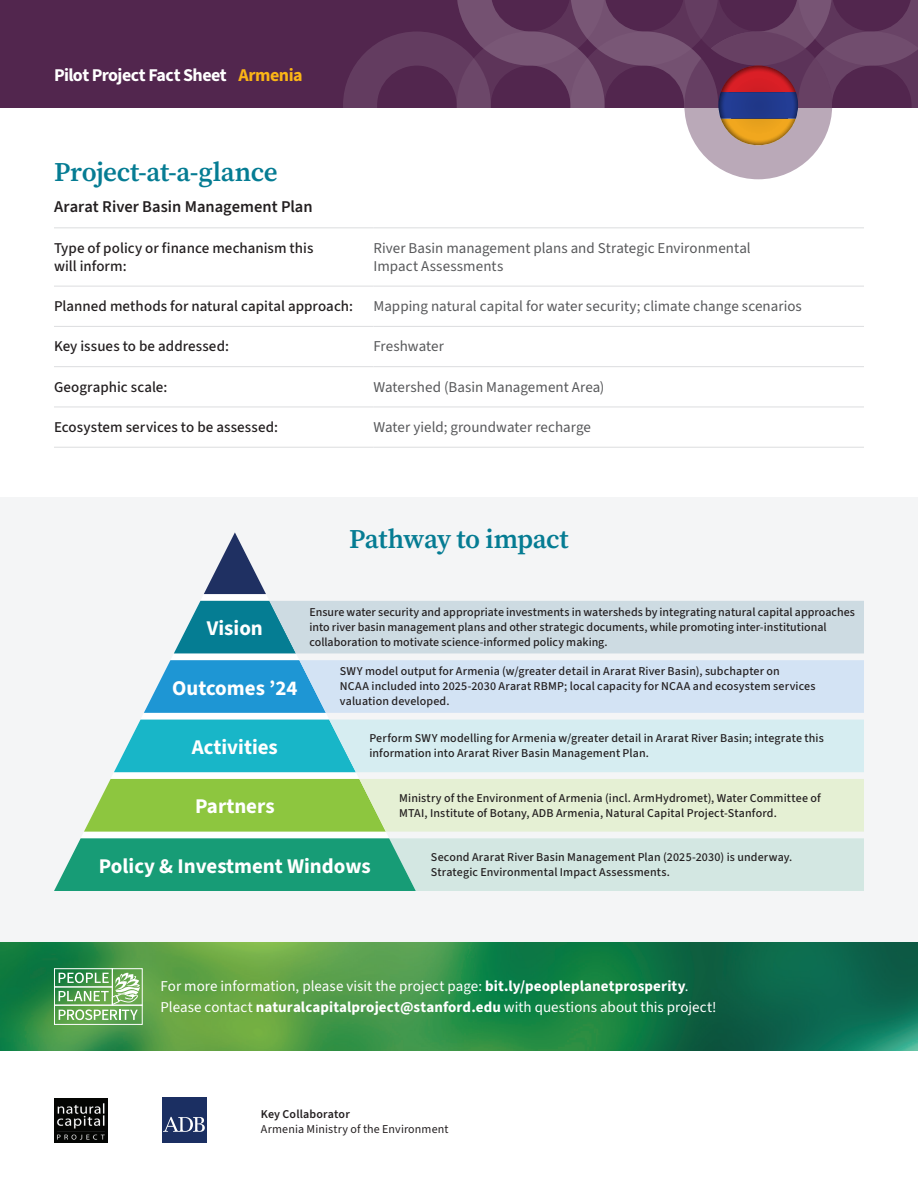
<style>
.page{position:relative;width:918px;height:1188px;background:#fff}
.page>*{position:absolute;margin:0;border:0;box-sizing:border-box;transform-origin:0 0}
.t1{font:600 27px "Source Serif 4";letter-spacing:-.02em;color:#057c93}
.t2{font:700 21px "Source Sans 3";color:#fff}
.t3{font:700 18px "Source Sans 3";letter-spacing:-.03em;color:#fff}
.t4{font:600 16.5px "Source Sans 3";color:#231f20}
.t5{font:15px/18px "Source Sans 3";color:#57585a}
.t6{font:500 15px/18px "Source Sans 3";letter-spacing:.005em;color:#231f20}
.t7{font:15px/21px "Source Sans 3";color:#fff}
.t8{font:500 12px/15px "Source Sans 3";letter-spacing:.01em;color:#231f20}
.t9{font:12px "Source Sans 3";letter-spacing:.01em;color:#231f20}
.t10{font:600 12px "Source Sans 3";letter-spacing:.015em;color:#231f20}
.s1{color:#fbb516}
.s2{font-weight:700}
</style>
<div class="page">
<div style="left:0;top:497px;width:918px;height:446px;background:#f4f5f6"></div>
<svg style="left:82px;top:595px;width:334px;height:243px"></svg>
<svg style="left:54px;top:838px;width:810px;height:53px;background:#86c8b6"></svg>
<svg style="left:84px;top:779px;width:780px;height:53px;background:#c6e1a1"></svg>
<svg style="left:114px;top:720px;width:750px;height:52px;background:#a0dde5"></svg>
<svg style="left:144px;top:660px;width:720px;height:53px;background:#add3ed"></svg>
<svg style="left:174px;top:601px;width:690px;height:52px;background:#b2ced7"></svg>
<svg style="left:204px;top:532px;width:62px;height:62px"></svg>
<img style="left:0;top:943px;width:918px;height:108px">
<div style="left:54px;top:968px;width:59px;height:19px;border:1px solid #fff"></div>
<div style="left:112px;top:968px;width:31px;height:38px;border:1px solid #fff"></div>
<div style="left:54px;top:986px;width:59px;height:20px;border:1px solid #fff"></div>
<div style="left:54px;top:1005px;width:89px;height:20px;border:1px solid #fff"></div>
<svg style="left:59px;top:973px;width:81px;height:47px"></svg>
<div style="left:0;top:0;width:918px;height:108px;background:#52264e"></div>
<svg style="left:343px;top:0;width:575px;height:179px"></svg>
<hr style="left:54px;top:227px;width:320px;height:1px;background:#dcdddf">
<hr style="left:374px;top:227px;width:490px;height:1px;background:#dcdddf">
<hr style="left:54px;top:286px;width:320px;height:1px;background:#dcdddf">
<hr style="left:374px;top:286px;width:490px;height:1px;background:#dcdddf">
<hr style="left:54px;top:326px;width:320px;height:1px;background:#dcdddf">
<hr style="left:374px;top:326px;width:490px;height:1px;background:#dcdddf">
<hr style="left:54px;top:366px;width:320px;height:1px;background:#dcdddf">
<hr style="left:374px;top:366px;width:490px;height:1px;background:#dcdddf">
<hr style="left:54px;top:407px;width:320px;height:1px;background:#dcdddf">
<hr style="left:374px;top:407px;width:490px;height:1px;background:#dcdddf">
<hr style="left:54px;top:447px;width:320px;height:1px;background:#dcdddf">
<hr style="left:374px;top:447px;width:490px;height:1px;background:#dcdddf">
<div style="left:162px;top:1098px;width:45px;height:45px;background:#1b2f62"></div>
<svg style="left:163px;top:1117px;width:42px;height:15px"></svg>
<img style="left:54px;top:1098px;width:54px;height:45px">
<h3 class="t3" style="left:54px;top:63px;width:250px">Pilot Project Fact Sheet <span class="s1">Armenia</span></h3>
<h1 class="t1" style="left:54px;top:154px;width:225px">Project-at-a-glance</h1>
<h3 class="t4" style="left:54px;top:196px;width:260px">Ararat River Basin Management Plan</h3>
<p class="t6" style="left:54px;top:239px;width:261px">Type of policy or finance mechanism this will inform:</p>
<p class="t5" style="left:374px;top:239px;width:379px">River Basin management plans and Strategic Environmental<br>Impact Assessments</p>
<p class="t6" style="left:54px;top:297px;width:301px">Planned methods for natural capital approach:</p>
<p class="t5" style="left:374px;top:297px;width:430px">Mapping natural capital for water security; climate change scenarios</p>
<p class="t6" style="left:54px;top:337px;width:176px">Key issues to be addressed:</p>
<p class="t5" style="left:374px;top:337px;width:72px">Freshwater</p>
<p class="t6" style="left:54px;top:378px;width:115px">Geographic scale:</p>
<p class="t5" style="left:374px;top:378px;width:232px">Watershed (Basin Management Area)</p>
<p class="t6" style="left:54px;top:418px;width:226px">Ecosystem services to be assessed:</p>
<p class="t5" style="left:374px;top:418px;width:219px">Water yield; groundwater recharge</p>
<h1 class="t1" style="left:349px;top:520px;width:221px">Pathway to impact</h1>
<h2 class="t2" style="left:207px;top:614px;width:58px">Vision</h2>
<h2 class="t2" style="left:172px;top:674px;width:127px">Outcomes ’24</h2>
<h2 class="t2" style="left:192px;top:733px;width:88px">Activities</h2>
<p class="t8" style="left:309px;top:604px;width:547px">Ensure water security and appropriate investments in watersheds by integrating natural capital approaches into river basin management plans and other strategic documents, while promoting inter-institutional collaboration to motivate science-informed policy making.</p>
<p class="t8" style="left:340px;top:664px;width:477px">SWY model output for Armenia (w/greater detail in Ararat River Basin), subchapter on<br>NCAA included into 2025-2030 Ararat RBMP; local capacity for NCAA and ecosystem services valuation developed.</p>
<p class="t8" style="left:369px;top:731px;width:456px">Perform SWY modelling for Armenia w/greater detail in Ararat River Basin; integrate this information into Ararat River Basin Management Plan.</p>
<h2 class="t2" style="left:195px;top:792px;width:81px">Partners</h2>
<p class="t8" style="left:399px;top:790px;width:423px">Ministry of the Environment of Armenia (incl. ArmHydromet), Water Committee of<br>MTAI, Institute of Botany, ADB Armenia, Natural Capital Project-Stanford.</p>
<h2 class="t2" style="left:99px;top:852px;width:273px">Policy &amp; Investment Windows</h2>
<p class="t8" style="left:431px;top:849px;width:363px">Second Ararat River Basin Management Plan (2025-2030) is underway.<br>Strategic Environmental Impact Assessments.</p>
<p class="t7" style="left:160px;top:975px;width:558px">For more information, please visit the project page: <span class="s2">bit.ly/peopleplanetprosperity</span>.<br>Please contact <span class="s2">naturalcapitalproject@stanford.edu</span> with questions about this project!</p>
<p class="t10" style="left:261px;top:1106px;width:90px">Key Collaborator</p>
<p class="t9" style="left:261px;top:1121px;width:189px">Armenia Ministry of the Environment</p>
</div>
